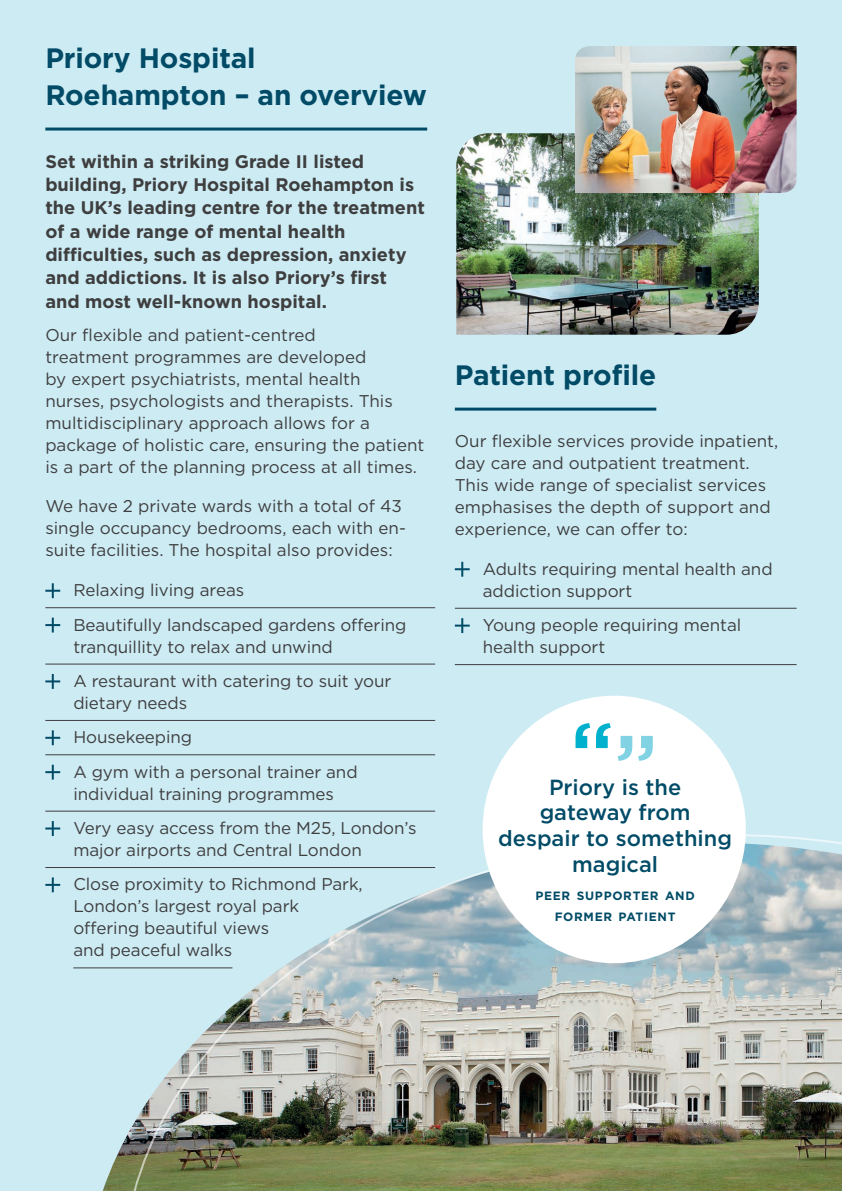
<style>
.page{position:relative;width:842px;height:1191px;background:#cdebf3}
.page>*{position:absolute;margin:0;border:0;box-sizing:border-box;transform-origin:0 0}
.t1{font:700 28px/36.4px "Gotham";letter-spacing:-.005em;color:#014b67}
.t2{font:500 21.8px/25.6px "Gotham";color:#014b67;text-align:center}
.t3{font:700 18.2px/23.2px "Gotham";color:#3e3e3f}
.t4{font:17px/22px "Gotham";letter-spacing:-.005em;color:#3e3e3f}
.t5{font:700 12px/20.6px "Gotham";letter-spacing:.055em;color:#014b67;text-align:center}
</style>
<div class="page">
<hr style="left:45px;top:127px;width:382px;height:3px;background:#014b67">
<hr style="left:45px;top:607px;width:390px;height:1px;background:#3e3e3f">
<hr style="left:45px;top:663px;width:390px;height:1px;background:#3e3e3f">
<hr style="left:45px;top:720px;width:390px;height:1px;background:#3e3e3f">
<hr style="left:45px;top:754px;width:390px;height:1px;background:#3e3e3f">
<hr style="left:45px;top:811px;width:390px;height:1px;background:#3e3e3f">
<hr style="left:45px;top:867px;width:390px;height:1px;background:#3e3e3f">
<hr style="left:73px;top:967px;width:159px;height:1px;background:#3e3e3f">
<svg style="left:45px;top:583px;width:15px;height:15px"></svg>
<svg style="left:45px;top:617px;width:15px;height:15px"></svg>
<svg style="left:45px;top:674px;width:15px;height:15px"></svg>
<svg style="left:45px;top:730px;width:15px;height:15px"></svg>
<svg style="left:45px;top:764px;width:15px;height:15px"></svg>
<svg style="left:45px;top:821px;width:15px;height:15px"></svg>
<svg style="left:45px;top:877px;width:15px;height:15px"></svg>
<img style="left:120px;top:833px;width:722px;height:358px">
<img style="left:456px;top:133px;width:303px;height:202px">
<img style="left:575px;top:46px;width:222px;height:147px">
<hr style="left:455px;top:407px;width:201px;height:3px;background:#014b67">
<hr style="left:455px;top:608px;width:342px;height:1px;background:#3e3e3f">
<hr style="left:455px;top:664px;width:342px;height:1px;background:#3e3e3f">
<svg style="left:455px;top:562px;width:15px;height:14px"></svg>
<svg style="left:455px;top:618px;width:15px;height:15px"></svg>
<div style="left:483px;top:695px;width:263px;height:268px;background:#fff;border-radius:50%"></div>
<svg style="left:618px;top:736px;width:35px;height:25px"></svg>
<svg style="left:575px;top:723px;width:36px;height:25px"></svg>
<p class="t1" style="left:45px;top:40px;width:383px">Priory Hospital<br>Roehampton – an overview</p>
<p class="t3" style="left:45px;top:150px;width:381px">Set within a striking Grade II listed building, Priory Hospital Roehampton is the UK’s leading centre for the treatment of a wide range of mental health difficulties, such as depression, anxiety and addictions. It is also Priory’s first and most well-known hospital.</p>
<p class="t4" style="left:45px;top:324px;width:380px">Our flexible and patient-centred<br>treatment programmes are developed<br>by expert psychiatrists, mental health<br>nurses, psychologists and therapists. This multidisciplinary approach allows for a package of holistic care, ensuring the patient is a part of the planning process at all times.</p>
<p class="t4" style="left:45px;top:495px;width:362px">We have 2 private wards with a total of 43 single occupancy bedrooms, each with en&shy;suite facilities. The hospital also provides:</p>
<p class="t4" style="left:73px;top:579px;width:172px">Relaxing living areas</p>
<p class="t4" style="left:73px;top:613px;width:335px">Beautifully landscaped gardens offering tranquillity to relax and unwind</p>
<p class="t4" style="left:73px;top:669px;width:319px">A restaurant with catering to suit your dietary needs</p>
<p class="t4" style="left:73px;top:726px;width:120px">Housekeeping</p>
<p class="t4" style="left:73px;top:760px;width:286px">A gym with a personal trainer and individual training programmes</p>
<p class="t4" style="left:73px;top:816px;width:345px">Very easy access from the M25, London’s major airports and Central London</p>
<p class="t4" style="left:73px;top:873px;width:291px">Close proximity to Richmond Park,<br>London’s largest royal park offering beautiful views<br>and peaceful walks</p>
<p class="t1" style="left:455px;top:357px;width:203px">Patient profile</p>
<p class="t4" style="left:455px;top:429px;width:325px">Our flexible services provide inpatient, day care and outpatient treatment.<br>This wide range of specialist services emphasises the depth of support and experience, we can offer to:</p>
<p class="t4" style="left:483px;top:557px;width:291px">Adults requiring mental health and addiction support</p>
<p class="t4" style="left:483px;top:613px;width:260px">Young people requiring mental health support</p>
<p class="t2" style="left:498px;top:774px;width:235px">Priory is the<br>gateway from despair to something magical</p>
<p class="t5" style="left:535px;top:885px;width:161px">PEER SUPPORTER AND<br>FORMER PATIENT</p>
</div>
